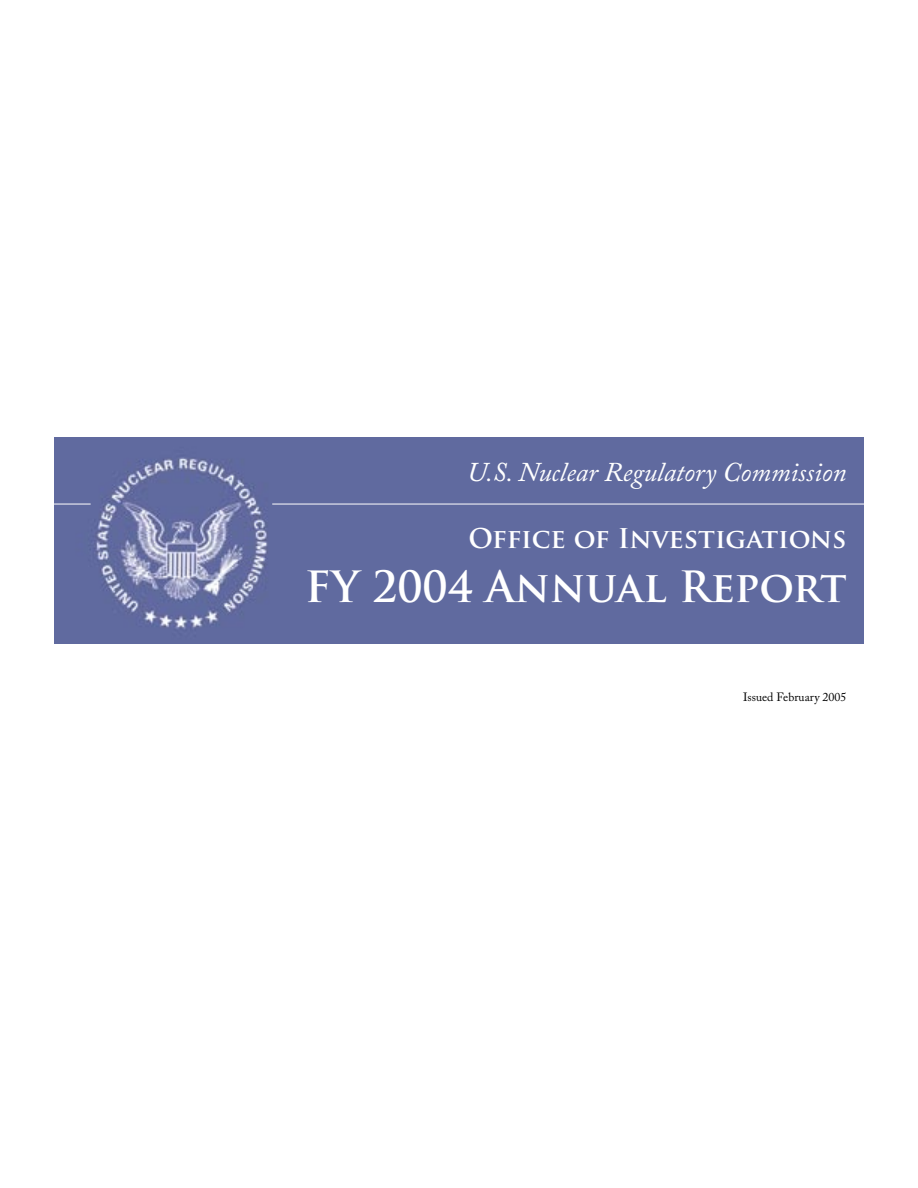
<style>
.page{position:relative;width:918px;height:1188px;background:#fff}
.page>*{position:absolute;margin:0;border:0;box-sizing:border-box;transform-origin:0 0}
.t1{font:700 42px "Trajan Pro";color:#fff}
.t2{font:italic 27px "Adobe Caslon Pro";color:#fff}
.t3{font:700 26.55px "Trajan Pro";letter-spacing:-.01em;color:#fff}
.t4{font:12px "Adobe Caslon Pro";color:#000}
</style>
<div class="page">
<img style="left:54px;top:437px;width:810px;height:207px">
<hr style="left:272px;top:504px;width:592px;height:1px;background:#fff">
<hr style="left:54px;top:504px;width:37px;height:1px;background:#fff">
<p class="t2" style="left:467px;top:455px;width:381px">U.S. Nuclear Regulatory Commission</p>
<p class="t3" style="left:469px;top:522px;width:379px">Office of Investigations</p>
<h1 class="t1" style="left:305px;top:561px;width:543px">FY 2004 Annual Report</h1>
<p class="t4" style="left:743px;top:690px;width:105px">Issued February 2005</p>
</div>
